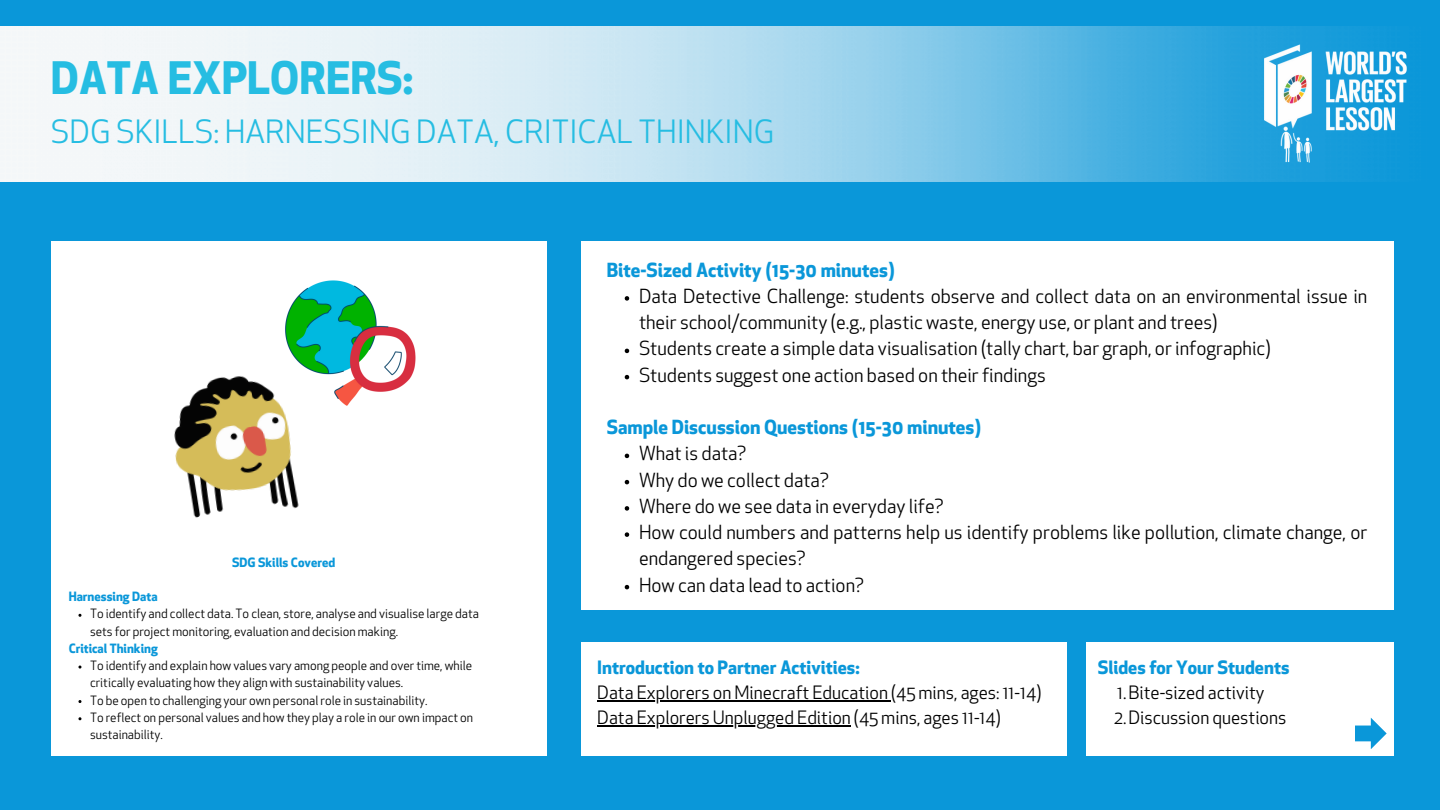
<style>
.page{position:relative;width:1440px;height:810px;background:#0a97d9}
.page>*{position:absolute;margin:0;border:0;box-sizing:border-box;transform-origin:0 0}
.t1{font:700 43.7px "Apex New";color:#26bde2}
.t2{font:31.4px "Apex New";color:#26bde2}
.t3{font:19px/26.2px "Apex New";color:#000}
.t4{font:700 19px "Apex New";color:#0a97d9}
.t5{font:18px "Apex New";color:#000}
.t6{font:700 18px "Apex New";color:#0a97d9}
.t7{font:12.5px/17.2px "Apex New";color:#000}
.t8{font:700 12.5px "Apex New";color:#0a97d9}
</style>
<div class="page">
<div style="left:581px;top:241px;width:812px;height:369px;background:#fff"></div>
<div style="left:51px;top:241px;width:495px;height:515px;background:#fff"></div>
<div style="left:581px;top:642px;width:486px;height:114px;background:#fff"></div>
<img style="left:0;top:27px;width:1407px;height:154px">
<svg style="left:625px;top:296px;width:4px;height:5px"></svg>
<svg style="left:625px;top:349px;width:4px;height:4px"></svg>
<svg style="left:625px;top:375px;width:4px;height:4px"></svg>
<svg style="left:625px;top:454px;width:4px;height:4px"></svg>
<svg style="left:625px;top:480px;width:4px;height:4px"></svg>
<svg style="left:625px;top:506px;width:4px;height:5px"></svg>
<svg style="left:625px;top:532px;width:4px;height:5px"></svg>
<svg style="left:625px;top:585px;width:4px;height:4px"></svg>
<div style="left:1086px;top:642px;width:307px;height:114px;background:#fff"></div>
<svg style="left:1355px;top:718px;width:32px;height:31px"></svg>
<hr style="left:597px;top:700px;width:294px;height:2px;background:#000">
<hr style="left:597px;top:725px;width:254px;height:2px;background:#000">
<img style="left:174px;top:376px;width:125px;height:142px">
<img style="left:274px;top:280px;width:99px;height:103px">
<img style="left:314px;top:306px;width:102px;height:100px">
<h2 class="t1" style="left:51px;top:61px;width:364px">DATA EXPLORERS:</h2>
<h2 class="t2" style="left:51px;top:119px;width:725px">SDG SKILLS: HARNESSING DATA, CRITICAL THINKING</h2>
<p class="t8" style="left:232px;top:557px;width:105px">SDG Skills Covered</p>
<p class="t8" style="left:69px;top:592px;width:90px">Harnessing Data</p>
<p class="t7" style="left:90px;top:607px;width:391px">To identify and collect data. To clean, store, analyse and visualise large data sets for project monitoring, evaluation and decision making.</p>
<h2 class="t8" style="left:69px;top:643px;width:91px">Critical Thinking</h2>
<p class="t7" style="left:90px;top:658px;width:384px">To identify and explain how values vary among people and over time, while critically evaluating how they align with sustainability values.</p>
<p class="t7" style="left:90px;top:693px;width:339px">To be open to challenging your own personal role in sustainability.</p>
<p class="t7" style="left:90px;top:710px;width:385px">To reflect on personal values and how they play a role in our own impact on sustainability.</p>
<p class="t4" style="left:607px;top:262px;width:290px">Bite-Sized Activity (15-30 minutes)</p>
<p class="t3" style="left:639px;top:285px;width:730px">Data Detective Challenge: students observe and collect data on an environmental issue in their school/community (e.g., plastic waste, energy use, or plant and trees)</p>
<h1 class="t3" style="left:639px;top:338px;width:633px">Students create a simple data visualisation (tally chart, bar graph, or infographic)</h1>
<p class="t3" style="left:639px;top:364px;width:408px">Students suggest one action based on their findings</p>
<p class="t4" style="left:607px;top:420px;width:376px">Sample Discussion Questions (15-30 minutes)</p>
<p class="t3" style="left:639px;top:443px;width:109px">What is data?</p>
<h4 class="t3" style="left:639px;top:469px;width:191px">Why do we collect data?</h4>
<h4 class="t3" style="left:639px;top:495px;width:306px">Where do we see data in everyday life?</h4>
<p class="t3" style="left:639px;top:521px;width:730px">How could numbers and patterns help us identify problems like pollution, climate change, or endangered species?</p>
<h4 class="t3" style="left:639px;top:574px;width:227px">How can data lead to action?</h4>
<h2 class="t6" style="left:597px;top:661px;width:264px">Introduction to Partner Activities:</h2>
<p class="t5" style="left:597px;top:685px;width:446px">Data Explorers on Minecraft Education (45 mins, ages: 11-14)</p>
<p class="t5" style="left:597px;top:710px;width:405px">Data Explorers Unplugged Edition (45 mins, ages 11-14)</p>
<p class="t6" style="left:1098px;top:661px;width:193px">Slides for Your Students</p>
<p class="t5" style="left:1117px;top:685px;width:149px">1.Bite-sized activity</p>
<p class="t5" style="left:1114px;top:710px;width:174px">2.Discussion questions</p>
</div>
